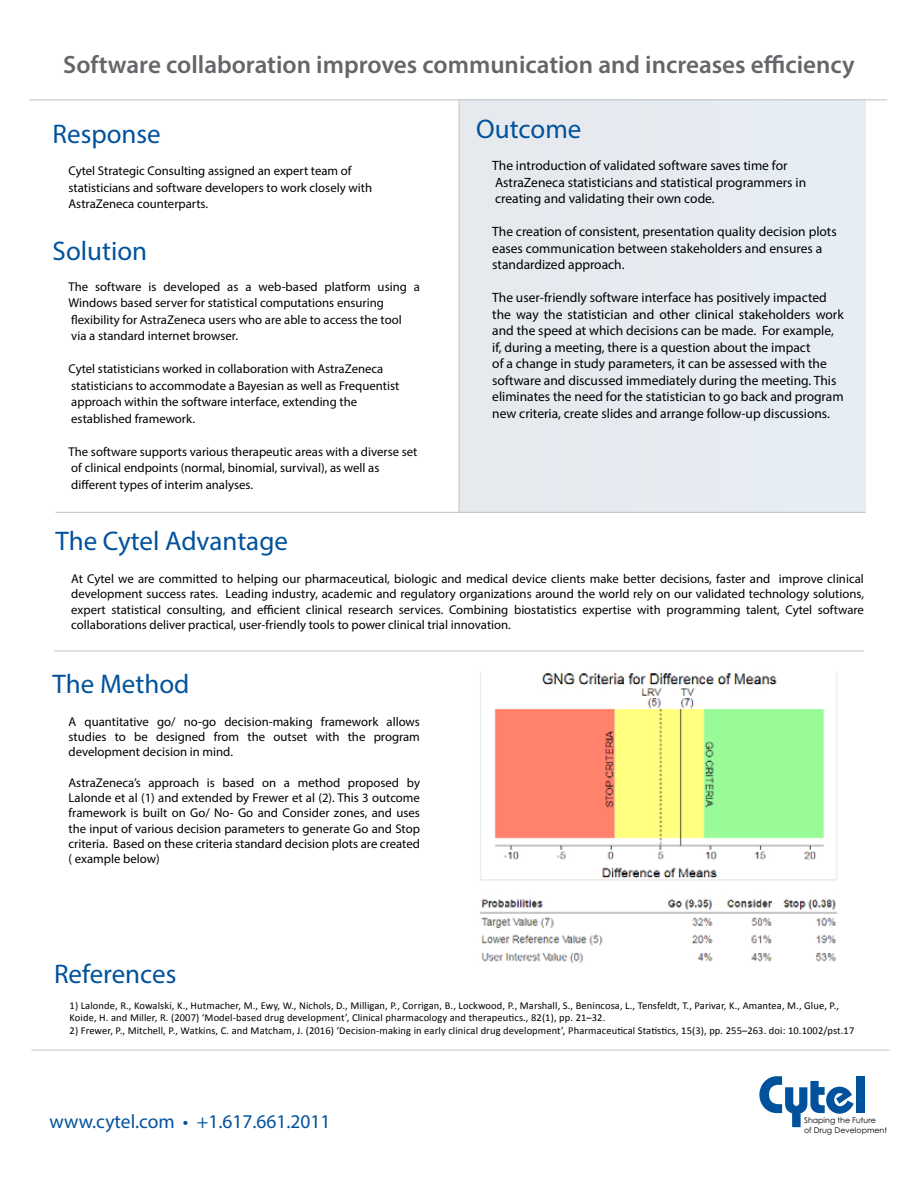
<style>
.page{position:relative;width:918px;height:1188px;background:#fff}
.page>*{position:absolute;margin:0;border:0;box-sizing:border-box;transform-origin:0 0}
.t1{font:27px "Myriad Pro";color:#00529c}
.t2{font:600 25.2px "Myriad Pro";color:#656669}
.t3{font:19.5px "Myriad Pro";color:#00529c}
.t4{font:13.5px/16.5px "Myriad Pro";color:#000}
.t5{font:12.75px/16.5px "Myriad Pro";color:#000}
.t6{font:10.5px/12.6px "Calibri";letter-spacing:.01em;color:#000}
.t7{font:7.95px/9.4px "Century Gothic";color:#000}
</style>
<div class="page">
<div style="left:459px;top:100px;width:406px;height:413px;background:#e6ebf1"></div>
<hr style="left:29px;top:100px;width:858px;height:1px;background:#c0c2c4">
<hr style="left:459px;top:100px;width:1px;height:412px;background:#c0c2c4">
<hr style="left:31px;top:1050px;width:859px;height:1px;background:#c0c2c4">
<div style="left:856px;top:1076px;width:9px;height:37px;background:#00529c"></div>
<svg style="left:759px;top:1076px;width:95px;height:51px"></svg>
<hr style="left:54px;top:651px;width:810px;height:1px;background:#c0c2c4">
<hr style="left:56px;top:512px;width:810px;height:1px;background:#c0c2c4">
<img style="left:480px;top:671px;width:358px;height:293px">
<h2 class="t2" style="left:63px;top:48px;width:793px">Software collaboration improves communication and increases efficiency</h2>
<h1 class="t1" style="left:53px;top:117px;width:110px">Response</h1>
<p class="t5" style="left:69px;top:162px;width:305px">Cytel Strategic Consulting assigned an expert team of statisticians and software developers to work closely with<br>AstraZeneca counterparts.</p>
<h1 class="t1" style="left:53px;top:235px;width:96px">Solution</h1>
<p class="t5" style="left:69px;top:278px;width:353px">The software is developed as a web-based platform using a Windows based server for statistical computations ensuring flexibility for AstraZeneca users who are able to access the tool<br>via a standard internet browser.</p>
<p class="t5" style="left:69px;top:360px;width:332px">Cytel statisticians worked in collaboration with AstraZeneca statisticians to accommodate a Bayesian as well as Frequentist approach within the software interface, extending the established framework.</p>
<p class="t5" style="left:69px;top:443px;width:350px">The software supports various therapeutic areas with a diverse set of clinical endpoints (normal, binomial, survival), as well as different types of interim analyses.</p>
<h1 class="t1" style="left:56px;top:524px;width:234px">The Cytel Advantage</h1>
<h1 class="t1" style="left:476px;top:112px;width:107px">Outcome</h1>
<p class="t4" style="left:492px;top:157px;width:315px">The introduction of validated software saves time for<br>AstraZeneca statisticians and statistical programmers in creating and validating their own code.</p>
<p class="t4" style="left:492px;top:223px;width:346px">The creation of consistent, presentation quality decision plots eases communication between stakeholders and ensures a standardized approach.</p>
<p class="t4" style="left:492px;top:289px;width:353px">The user-friendly software interface has positively impacted the way the statistician and other clinical stakeholders work and the speed at which decisions can be made. For example, if, during a meeting, there is a question about the impact<br>of a change in study parameters, it can be assessed with the software and discussed immediately during the meeting. This eliminates the need for the statistician to go back and program new criteria, create slides and arrange follow-up discussions.</p>
<p class="t5" style="left:71px;top:571px;width:794px;line-height:15.3px;text-align:justify">At Cytel we are committed to helping our pharmaceutical, biologic and medical device clients make better decisions, faster and improve clinical development success rates. Leading industry, academic and regulatory organizations around the world rely on our validated technology solutions, expert statistical consulting, and efficient clinical research services. Combining biostatistics expertise with programming talent, Cytel software collaborations deliver practical, user-friendly tools to power clinical trial innovation.</p>
<h1 class="t1" style="left:53px;top:667px;width:138px">The Method</h1>
<p class="t5" style="left:69px;top:713px;width:353px;line-height:15.3px;text-align:justify">A quantitative go/ no-go decision-making framework allows studies to be designed from the outset with the program development decision in mind.</p>
<p class="t5" style="left:69px;top:775px;width:353px;line-height:15.3px;text-align:justify">AstraZeneca’s approach is based on a method proposed by Lalonde et al (1) and extended by Frewer et al (2). This 3 outcome framework is built on Go/ No- Go and Consider zones, and uses the input of various decision parameters to generate Go and Stop criteria. Based on these criteria standard decision plots are created ( example below)</p>
<h1 class="t1" style="left:54px;top:957px;width:124px">References</h1>
<p class="t6" style="left:70px;top:999px;width:771px">1) Lalonde, R., Kowalski, K., Hutmacher, M., Ewy, W., Nichols, D., Milligan, P., Corrigan, B., Lockwood, P., Marshall, S., Benincosa, L., Tensfeldt, T., Parivar, K., Amantea, M., Glue, P.,<br>Koide, H. and Miller, R. (2007) ‘Model-based drug development’, Clinical pharmacology and therapeutics., 82(1), pp. 21–32.</p>
<p class="t6" style="left:70px;top:1024px;width:786px">2) Frewer, P., Mitchell, P., Watkins, C. and Matcham, J. (2016) ‘Decision-making in early clinical drug development’, Pharmaceutical Statistics, 15(3), pp. 255–263. doi: 10.1002/pst.17</p>
<h3 class="t3" style="left:50px;top:1109px;width:283px">www.cytel.com • +1.617.661.2011</h3>
<p class="t7" style="left:804px;top:1116px;width:85px">Shaping the Future<br>of Drug Development</p>
</div>
